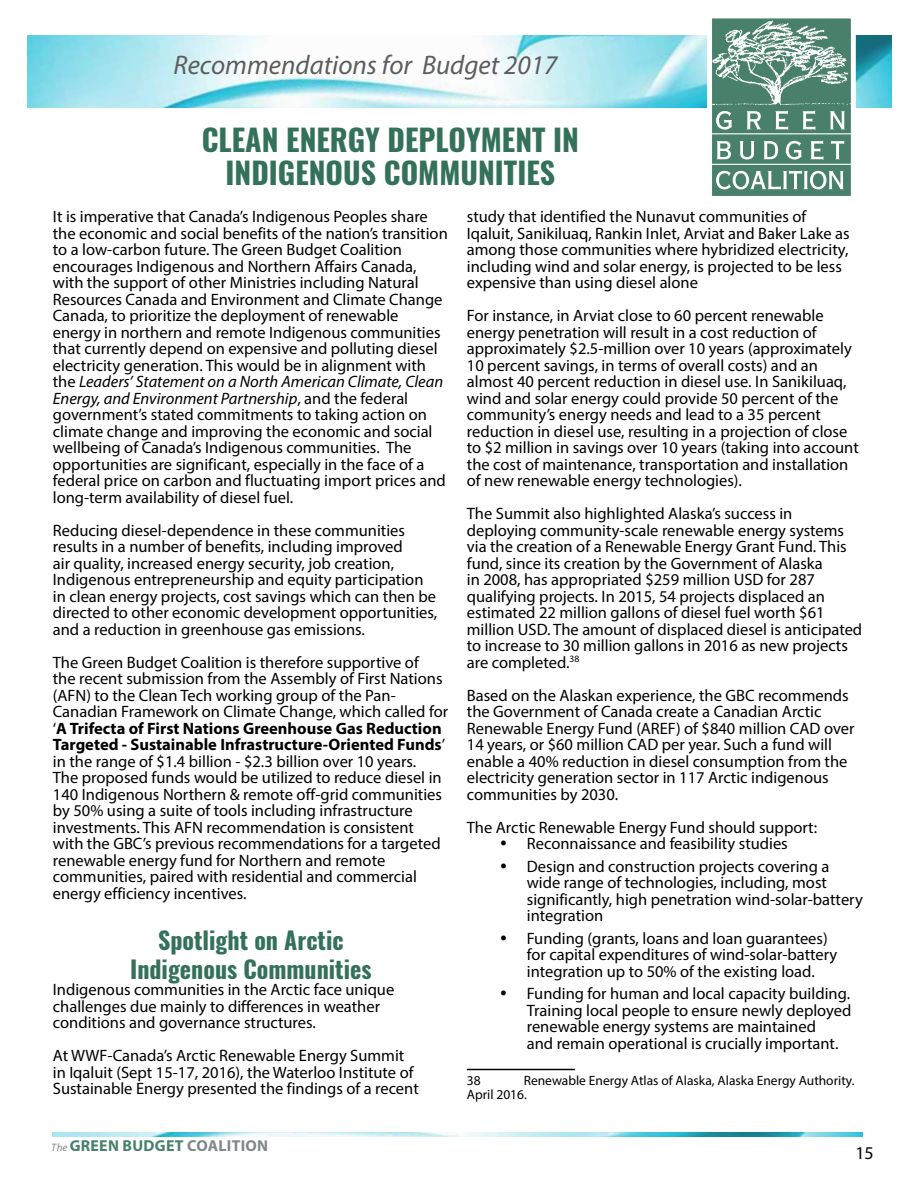
<style>
.page{position:relative;width:918px;height:1188px;background:#fff}
.page>*{position:absolute;margin:0;border:0;box-sizing:border-box;transform-origin:0 0}
.t1{font:700 30px/33px "Oswald";color:#34715b;text-align:center}
.t2{font:italic 27px "Myriad Pro";color:#5c5e5e}
.t3{font:700 24px/28.8px "Oswald";color:#34715b;text-align:center}
.t4{font:18px "Myriad Pro";color:#000}
.t5{font:16.5px/16.5px "Myriad Pro";color:#000}
.t6{font:700 15.9px "Myriad Pro";letter-spacing:.02em;color:#47816b}
.t7{font:13.5px/15px "Myriad Pro";color:#000}
.s1{font-style:italic}
.s2{font-weight:700}
.s3{font-weight:400;font-style:italic;font-size:10.8px;color:#818689}
.s4{color:#818689}
</style>
<div class="page">
<img style="left:53px;top:1132px;width:810px;height:5px">
<img style="left:27px;top:36px;width:864px;height:71px">
<svg style="left:705px;top:18px;width:153px;height:178px"></svg>
<hr style="left:467px;top:1069px;width:108px;height:1px;background:#000">
<h2 class="t2" style="left:174px;top:49px;width:385px">Recommendations for Budget 2017</h2>
<h1 class="t1" style="left:202px;top:124px;width:379px">CLEAN ENERGY DEPLOYMENT IN<br>INDIGENOUS COMMUNITIES</h1>
<p class="t5" style="left:53px;top:208px;width:396px">It is imperative that Canada’s Indigenous Peoples share the economic and social benefits of the nation’s transition to a low-carbon future. The Green Budget Coalition encourages Indigenous and Northern Affairs Canada, with the support of other Ministries including Natural Resources Canada and Environment and Climate Change Canada, to prioritize the deployment of renewable energy in northern and remote Indigenous communities that currently depend on expensive and polluting diesel electricity generation. This would be in alignment with the <span class="s1">Leaders’ Statement on a North American Climate, Clean Energy, and Environment Partnership</span>, and the federal government’s stated commitments to taking action on climate change and improving the economic and social wellbeing of Canada’s Indigenous communities. The opportunities are significant, especially in the face of a federal price on carbon and fluctuating import prices and long-term availability of diesel fuel.</p>
<p class="t5" style="left:53px;top:522px;width:386px">Reducing diesel-dependence in these communities results in a number of benefits, including improved<br>air quality, increased energy security, job creation, Indigenous entrepreneurship and equity participation in clean energy projects, cost savings which can then be directed to other economic development opportunities, and a reduction in greenhouse gas emissions.</p>
<p class="t5" style="left:53px;top:654px;width:397px">The Green Budget Coalition is therefore supportive of<br>the recent submission from the Assembly of First Nations (AFN) to the Clean Tech working group of the Pan-Canadian Framework on Climate Change, which called for ‘<span class="s2">A Trifecta of First Nations Greenhouse Gas Reduction Targeted - Sustainable Infrastructure-Oriented Funds</span>’ in the range of $1.4 billion - $2.3 billion over 10 years.<br>The proposed funds would be utilized to reduce diesel in 140 Indigenous Northern &amp; remote off-grid communities by 50% using a suite of tools including infrastructure investments. This AFN recommendation is consistent with the GBC’s previous recommendations for a targeted renewable energy fund for Northern and remote communities, paired with residential and commercial energy efficiency incentives.</p>
<h3 class="t3" style="left:130px;top:927px;width:243px">Spotlight on Arctic<br>Indigenous Communities</h3>
<p class="t5" style="left:53px;top:981px;width:343px">Indigenous communities in the Arctic face unique challenges due mainly to differences in weather conditions and governance structures.</p>
<p class="t5" style="left:53px;top:1047px;width:367px">At WWF-Canada’s Arctic Renewable Energy Summit in Iqaluit (Sept 15-17, 2016), the Waterloo Institute of<br>Sustainable Energy presented the findings of a recent</p>
<p class="t5" style="left:467px;top:208px;width:384px">study that identified the Nunavut communities of Iqaluit, Sanikiluaq, Rankin Inlet, Arviat and Baker Lake as among those communities where hybridized electricity, including wind and solar energy, is projected to be less expensive than using diesel alone</p>
<p class="t5" style="left:467px;top:307px;width:393px">For instance, in Arviat close to 60 percent renewable energy penetration will result in a cost reduction of approximately $2.5-million over 10 years (approximately 10 percent savings, in terms of overall costs) and an almost 40 percent reduction in diesel use. In Sanikiluaq, wind and solar energy could provide 50 percent of the community’s energy needs and lead to a 35 percent reduction in diesel use, resulting in a projection of close to $2 million in savings over 10 years (taking into account the cost of maintenance, transportation and installation of new renewable energy technologies).</p>
<p class="t5" style="left:467px;top:505px;width:397px">The Summit also highlighted Alaska’s success in deploying community-scale renewable energy systems via the creation of a Renewable Energy Grant Fund. This fund, since its creation by the Government of Alaska<br>in 2008, has appropriated $259 million USD for 287 qualifying projects. In 2015, 54 projects displaced an estimated 22 million gallons of diesel fuel worth $61 million USD. The amount of displaced diesel is anticipated to increase to 30 million gallons in 2016 as new projects are completed.<sup>38</sup></p>
<p class="t5" style="left:467px;top:687px;width:389px">Based on the Alaskan experience, the GBC recommends the Government of Canada create a Canadian Arctic Renewable Energy Fund (AREF) of $840 million CAD over 14 years, or $60 million CAD per year. Such a fund will enable a 40% reduction in diesel consumption from the electricity generation sector in 117 Arctic indigenous communities by 2030.</p>
<p class="t5" style="left:527px;top:819px;width:292px;text-indent:-60px">The Arctic Renewable Energy Fund should support:<br>Reconnaissance and feasibility studies</p>
<p class="t5" style="left:527px;top:858px;width:338px">Design and construction projects covering a wide range of technologies, including, most significantly, high penetration wind-solar-battery integration</p>
<p class="t5" style="left:527px;top:930px;width:312px">Funding (grants, loans and loan guarantees) for capital expenditures of wind-solar-battery integration up to 50% of the existing load.</p>
<p class="t5" style="left:527px;top:985px;width:326px">Funding for human and local capacity building.<br>Training local people to ensure newly deployed renewable energy systems are maintained<br>and remain operational is crucially important.</p>
<p class="t7" style="left:467px;top:1072px;width:15px">38</p>
<p class="t7" style="left:467px;top:1072px;width:389px;text-indent:57px">Renewable Energy Atlas of Alaska, Alaska Energy Authority.<br>April 2016.</p>
<p class="t6" style="left:52px;top:1135px;width:218px"><span class="s3">The</span> GREEN BUDGET <span class="s4">COALITION</span></p>
<p class="t4" style="left:855px;top:1142px;width:20px">15</p>
</div>
